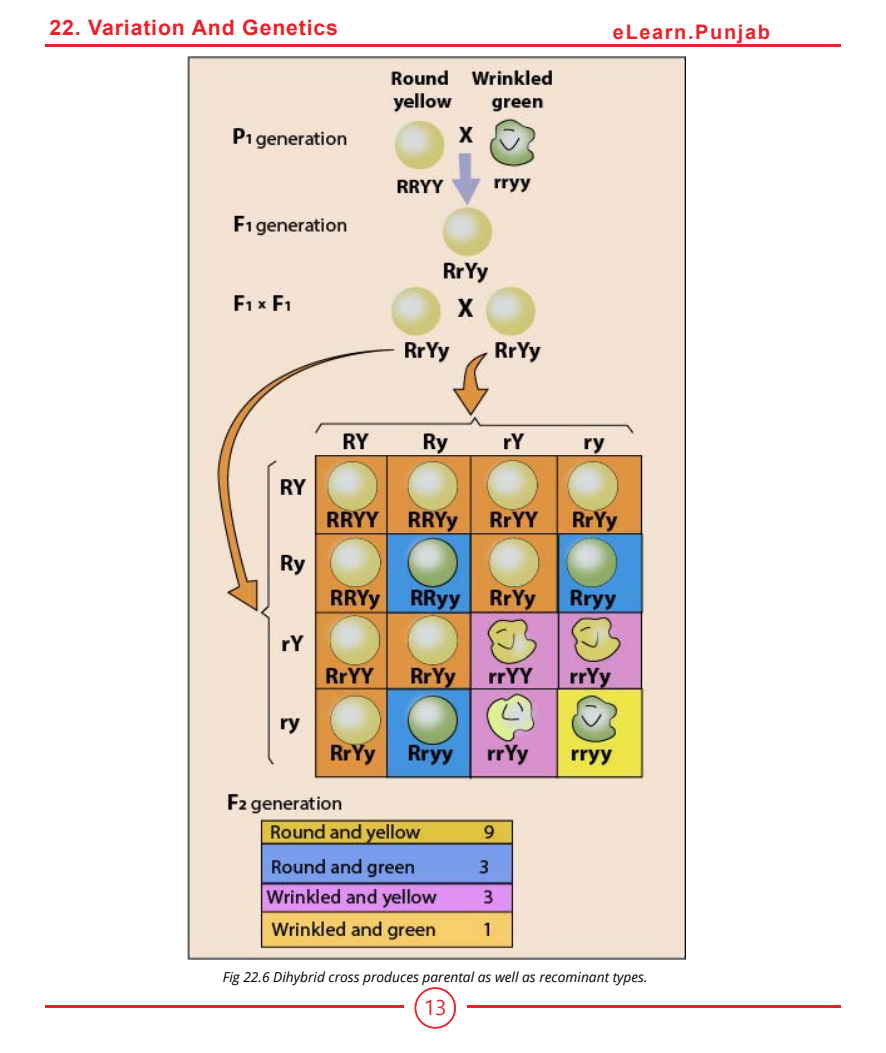
<style>
.page{position:relative;width:886px;height:1053px;background:#fff}
.page>*{position:absolute;margin:0;border:0;box-sizing:border-box;transform-origin:0 0}
.t1{font:700 21.25px "Arial";letter-spacing:.04em;color:#eb212a}
.t2{font:21.25px "Segoe UI";color:#eb212a}
.t3{font:700 20px "Arial";letter-spacing:.08em;color:#eb212a}
.t4{font:italic 13.75px "Open Sans";color:#000}
</style>
<div class="page">
<hr style="left:45px;top:1005px;width:359px;height:2px;background:#eb212a">
<hr style="left:467px;top:1005px;width:374px;height:2px;background:#eb212a">
<svg style="left:414px;top:987px;width:42px;height:41px"></svg>
<div style="left:416px;top:988px;width:38px;height:38px;background:#fff;border-radius:50%"></div>
<hr style="left:45px;top:45px;width:796px;height:2px;background:#eb212a">
<img style="left:188px;top:56px;width:497px;height:903px">
<h1 class="t1" style="left:49px;top:12px;width:290px">22. Variation And Genetics</h1>
<h2 class="t3" style="left:613px;top:18px;width:159px">eLearn.Punjab</h2>
<p class="t4" style="left:223px;top:967px;width:426px">Fig 22.6 Dihybrid cross produces parental as well as recominant types.</p>
<h1 class="t2" style="left:424px;top:990px;width:24px">13</h1>
</div>
